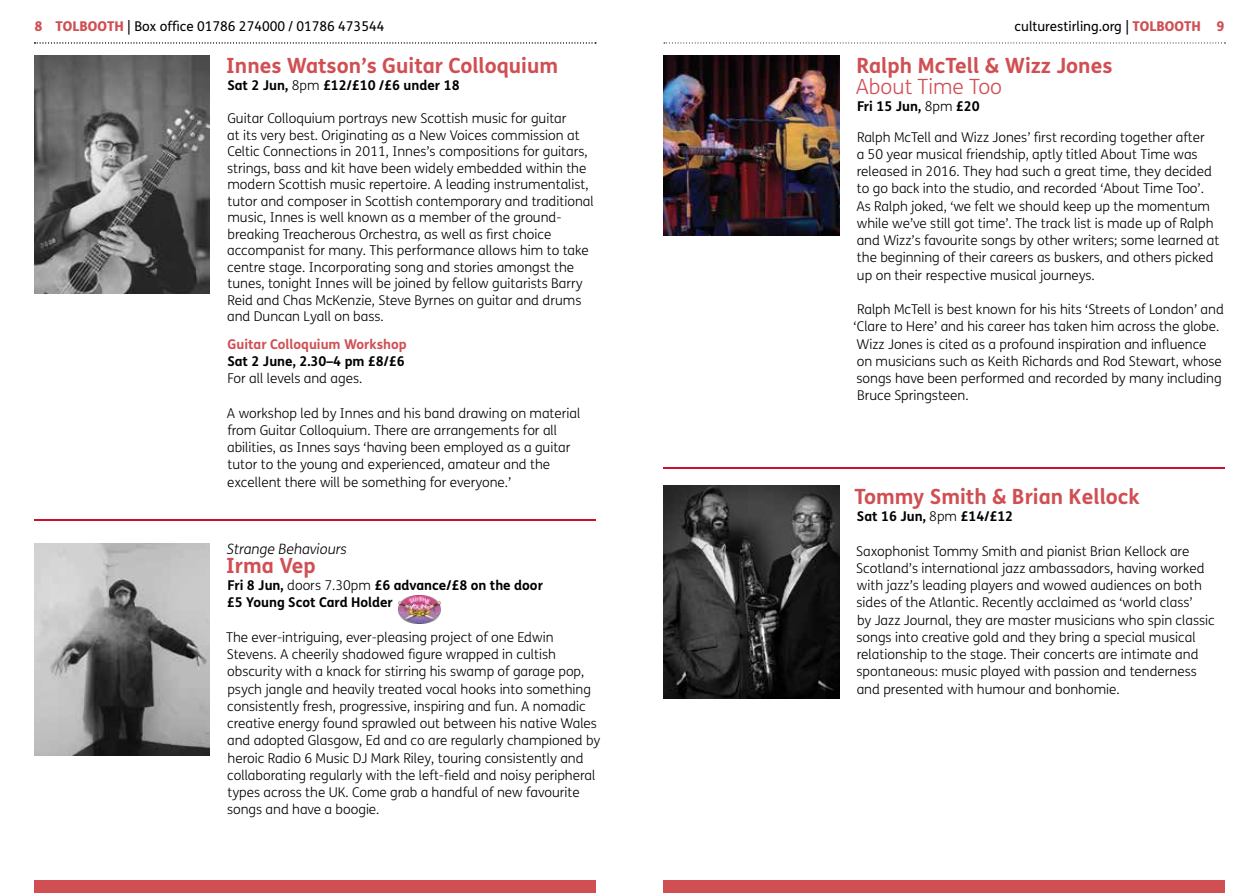
<style>
.page{position:relative;width:1259px;height:893px;background:#fff}
.page>*{position:absolute;margin:0;border:0;box-sizing:border-box;transform-origin:0 0}
.t1{font:700 21px "FS Me";color:#d04f53}
.t2{font:300 21px "FS Me";color:#d04f53}
.t3{font:italic 300 14.25px "FS Me";color:#000}
.t4{font:300 13.5px/17.2px "FS Me";color:#000}
.t5{font:700 13.5px/17.2px "FS Me";color:#000}
.t6{font:13.5px "FS Me";color:#000}
.t7{font:700 13.5px "FS Me";color:#d04f53}
.s1{font-weight:800;color:#d04f53}
.s2{font-weight:300}
</style>
<div class="page">
<div style="left:34px;top:880px;width:561px;height:13px;background:#d04f53"></div>
<div style="left:663px;top:880px;width:562px;height:13px;background:#d04f53"></div>
<svg style="left:664px;top:43px;width:561px;height:1px"></svg>
<svg style="left:34px;top:43px;width:562px;height:1px"></svg>
<hr style="left:34px;top:520px;width:561px;height:1px;background:#ce0e2d">
<hr style="left:663px;top:467px;width:562px;height:1px;background:#ce0e2d">
<img style="left:34px;top:55px;width:176px;height:238px">
<img style="left:663px;top:55px;width:176px;height:180px">
<img style="left:663px;top:486px;width:176px;height:212px">
<img style="left:34px;top:543px;width:176px;height:213px">
<img style="left:398px;top:595px;width:43px;height:28px">
<p class="t6" style="left:35px;top:17px;width:351px"><span class="s1">8 TOLBOOTH</span> | Box office 01786 274000 / 01786 473544</p>
<p class="t6" style="left:1014px;top:17px;width:211px">culturestirling.org | <span class="s1">TOLBOOTH 9</span></p>
<h1 class="t1" style="left:226px;top:49px;width:333px">Innes Watson’s Guitar Colloquium</h1>
<p class="t5" style="left:227px;top:76px;width:234px">Sat 2 Jun, <span class="s2">8pm</span> £12/£10 /£6 under 18</p>
<p class="t4" style="left:227px;top:110px;width:368px;line-height:16.5px">Guitar Colloquium portrays new Scottish music for guitar<br>at its very best. Originating as a New Voices commission at Celtic Connections in 2011, Innes’s compositions for guitars, strings, bass and kit have been widely embedded within the modern Scottish music repertoire. A leading instrumentalist, tutor and composer in Scottish contemporary and traditional music, Innes is well known as a member of the ground&shy;breaking Treacherous Orchestra, as well as first choice accompanist for many. This performance allows him to take centre stage. Incorporating song and stories amongst the tunes, tonight Innes will be joined by fellow guitarists Barry Reid and Chas McKenzie, Steve Byrnes on guitar and drums and Duncan Lyall on bass.</p>
<p class="t7" style="left:227px;top:333px;width:181px">Guitar Colloquium Workshop</p>
<p class="t5" style="left:227px;top:352px;width:179px">Sat 2 June, 2.30–4 pm £8/£6</p>
<p class="t4" style="left:227px;top:369px;width:136px">For all levels and ages.</p>
<p class="t4" style="left:227px;top:404px;width:355px">A workshop led by Innes and his band drawing on material from Guitar Colloquium. There are arrangements for all abilities, as Innes says ‘having been employed as a guitar tutor to the young and experienced, amateur and the excellent there will be something for everyone.’</p>
<h1 class="t1" style="left:856px;top:49px;width:257px">Ralph McTell &amp; Wizz Jones</h1>
<h1 class="t2" style="left:856px;top:72px;width:148px">About Time Too</h1>
<p class="t5" style="left:857px;top:97px;width:124px">Fri 15 Jun, <span class="s2">8pm</span> £20</p>
<p class="t4" style="left:856px;top:128px;width:365px">Ralph McTell and Wizz Jones’ first recording together after<br>a 50 year musical friendship, aptly titled About Time was released in 2016. They had such a great time, they decided to go back into the studio, and recorded ‘About Time Too’.<br>As Ralph joked, ‘we felt we should keep up the momentum while we’ve still got time’. The track list is made up of Ralph and Wizz’s favourite songs by other writers; some learned at the beginning of their careers as buskers, and others picked up on their respective musical journeys.</p>
<p class="t4" style="left:853px;top:300px;width:372px">Ralph McTell is best known for his hits ‘Streets of London’ and ‘Clare to Here’ and his career has taken him across the globe.<br>Wizz Jones is cited as a profound inspiration and influence<br>on musicians such as Keith Richards and Rod Stewart, whose songs have been performed and recorded by many including Bruce Springsteen.</p>
<h1 class="t1" style="left:854px;top:480px;width:287px">Tommy Smith &amp; Brian Kellock</h1>
<p class="t5" style="left:857px;top:507px;width:158px">Sat 16 Jun, <span class="s2">8pm</span> £14/£12</p>
<p class="t4" style="left:856px;top:542px;width:360px">Saxophonist Tommy Smith and pianist Brian Kellock are Scotland’s international jazz ambassadors, having worked with jazz’s leading players and wowed audiences on both sides of the Atlantic. Recently acclaimed as ‘world class’<br>by Jazz Journal, they are master musicians who spin classic songs into creative gold and they bring a special musical relationship to the stage. Their concerts are intimate and spontaneous: music played with passion and tenderness and presented with humour and bonhomie.</p>
<p class="t3" style="left:227px;top:539px;width:122px">Strange Behaviours</p>
<h1 class="t1" style="left:226px;top:549px;width:91px">Irma Vep</h1>
<p class="t5" style="left:227px;top:576px;width:317px">Fri 8 Jun, <span class="s2">doors 7.30pm</span> £6 advance/£8 on the door £5 Young Scot Card Holder</p>
<p class="t4" style="left:226px;top:628px;width:376px">The ever-intriguing, ever-pleasing project of one Edwin Stevens. A cheerily shadowed figure wrapped in cultish obscurity with a knack for stirring his swamp of garage pop, psych jangle and heavily treated vocal hooks into something consistently fresh, progressive, inspiring and fun. A nomadic creative energy found sprawled out between his native Wales and adopted Glasgow, Ed and co are regularly championed by heroic Radio 6 Music DJ Mark Riley, touring consistently and collaborating regularly with the left-field and noisy peripheral types across the UK. Come grab a handful of new favourite songs and have a boogie.</p>
</div>
